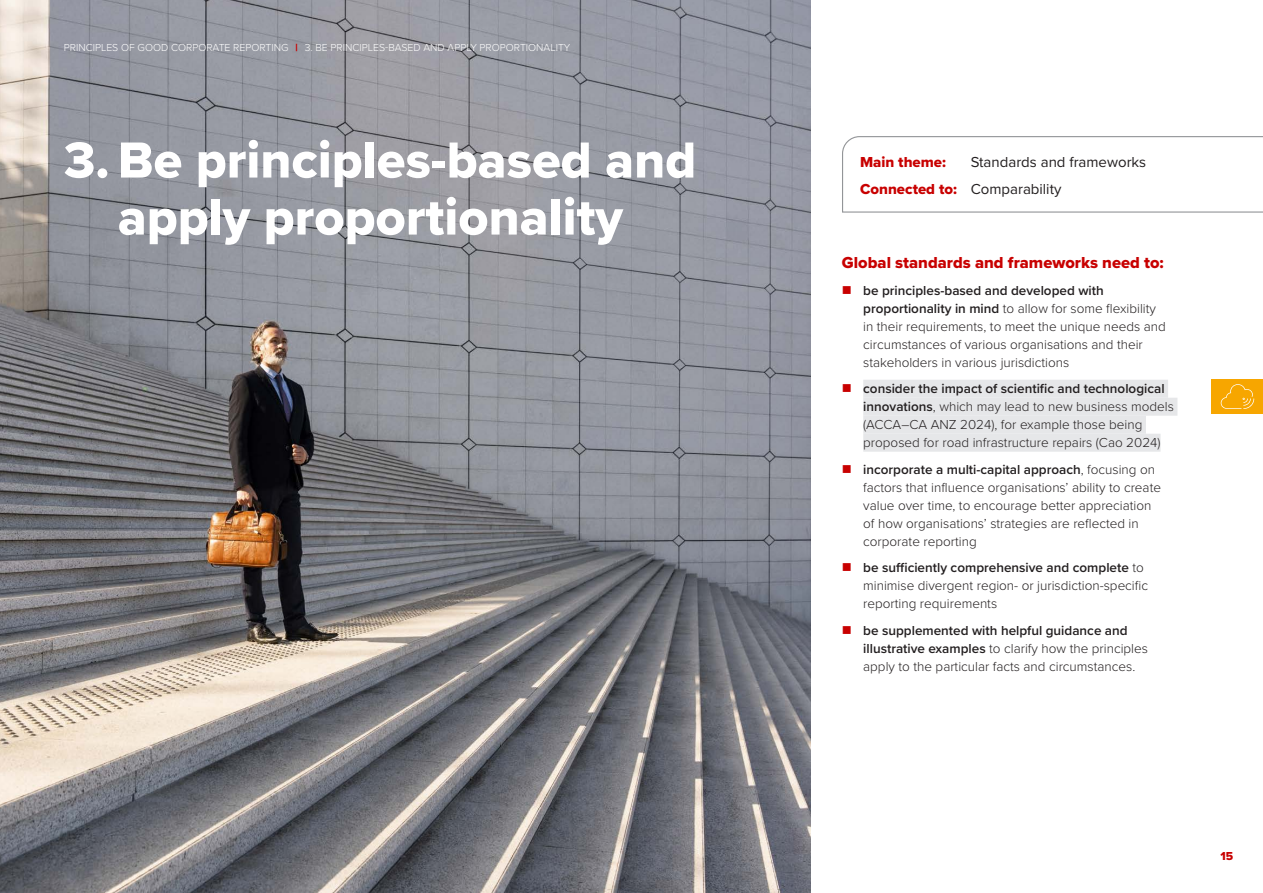
<style>
.page{position:relative;width:1263px;height:893px;background:#fff}
.page>*{position:absolute;margin:0;border:0;box-sizing:border-box;transform-origin:0 0}
.t1{font:52.5px/57px "Proxima Nova Extrabld";color:#fff;text-align:center}
.t2{font:16.5px "Proxima Nova Extrabld";color:#c80000}
.t3{font:15px/27.3px "Proxima Nova";color:#231f20}
.t4{font:15px "Proxima Nova Extrabld";color:#c80000}
.t5{font:300 13.5px/18px "Proxima Nova";color:#231f20}
.t6{font:12px "Proxima Nova Extrabld";color:#c80000}
.t7{font:300 10.5px "Proxima Nova";color:#fff}
.s1{font-family:"Proxima Nova Extrabld";font-weight:400;color:#c80000}
.s2{font-family:"Proxima Nova Extrabld";color:#c80000}
.s3{color:#c80000}
.s4{font-weight:600}
</style>
<div class="page">
<img style="left:0;top:0;width:810px;height:893px">
<div style="left:1212px;top:379px;width:51px;height:35px;background:#f7a600"></div>
<svg style="left:1221px;top:384px;width:33px;height:25px"></svg>
<div style="left:863px;top:380px;width:305px;height:18px;background:#e6e7e9"></div>
<div style="left:863px;top:398px;width:314px;height:18px;background:#e6e7e9"></div>
<div style="left:863px;top:416px;width:283px;height:18px;background:#e6e7e9"></div>
<div style="left:863px;top:434px;width:297px;height:18px;background:#e6e7e9"></div>
<svg style="left:842px;top:136px;width:421px;height:77px"></svg>
<p class="t7" style="left:64px;top:39px;width:508px">PRINCIPLES OF GOOD CORPORATE REPORTING <span class="s1">|</span> 3. BE PRINCIPLES-BASED AND APPLY PROPORTIONALITY</p>
<h1 class="t1" style="left:64px;top:131px;width:634px">3. Be principles-based and apply proportionality</h1>
<p class="t4" style="left:860px;top:150px;width:87px">Main theme:</p>
<p class="t3" style="left:860px;top:147px;width:288px;text-indent:111px">Standards and frameworks<br><span class="s2">Connected to:</span> Comparability</p>
<p class="t2" style="left:842px;top:250px;width:323px">Global standards and frameworks need to:</p>
<p class="t5" style="left:863px;top:280px;width:304px;text-indent:-21px"><span class="s3">■</span> <span class="s4">be principles-based and developed with proportionality in mind</span> to allow for some flexibility in their requirements, to meet the unique needs and circumstances of various organisations and their stakeholders in various jurisdictions</p>
<p class="t5" style="left:863px;top:379px;width:312px;text-indent:-21px"><span class="s3">■</span> <span class="s4">consider the impact of scientific and technological innovations</span>, which may lead to new business models (ACCA–CA ANZ 2024), for example those being proposed for road infrastructure repairs (Cao 2024)</p>
<p class="t5" style="left:863px;top:459px;width:299px;text-indent:-21px"><span class="s3">■</span> <span class="s4">incorporate a multi-capital approach</span>, focusing on factors that influence organisations’ ability to create value over time, to encourage better appreciation of how organisations’ strategies are reflected in corporate reporting</p>
<p class="t5" style="left:863px;top:558px;width:286px;text-indent:-21px"><span class="s3">■</span> <span class="s4">be sufficiently comprehensive and complete</span> to minimise divergent region- or jurisdiction-specific reporting requirements</p>
<p class="t5" style="left:863px;top:620px;width:286px;text-indent:-21px"><span class="s3">■</span> <span class="s4">be supplemented with helpful guidance and illustrative examples</span> to clarify how the principles apply to the particular facts and circumstances.</p>
<p class="t6" style="left:1220px;top:847px;width:14px">15</p>
</div>
